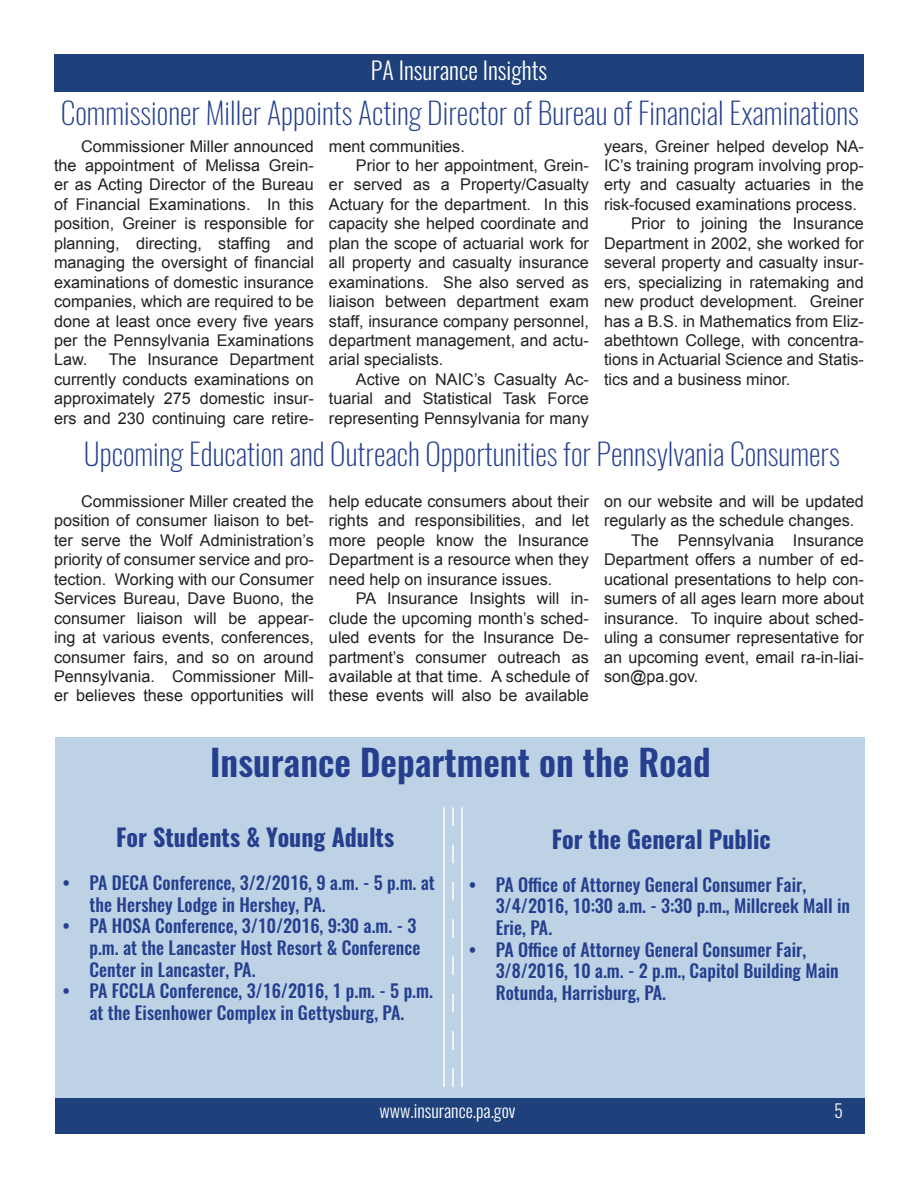
<style>
.page{position:relative;width:918px;height:1188px;background:#fff}
.page>*{position:absolute;margin:0;border:0;box-sizing:border-box;transform-origin:0 0}
.t1{font:600 36px "Oswald";color:#253f8e}
.t2{font:200 30px "Oswald";color:#253f8e}
.t3{font:700 24px "Oswald";color:#253f8e}
.t4{font:300 24px "Oswald";color:#fff}
.t5{font:500 18px/21.6px "Oswald";color:#253f8e}
.t6{font:300 18px "Oswald";color:#fff}
.t7{font:16.2px/19.5px "Arial";color:#231f20;text-align:justify}
</style>
<div class="page">
<div style="left:56px;top:1098px;width:810px;height:36px;background:#1e417b"></div>
<div style="left:54px;top:54px;width:810px;height:38px;background:#1e417b"></div>
<div style="left:56px;top:738px;width:810px;height:52px;background:#bdd2e5"></div>
<div style="left:56px;top:787px;width:810px;height:311px;background:#bdd2e5"></div>
<svg style="left:452px;top:807px;width:2px;height:280px"></svg>
<hr style="left:443px;top:807px;width:2px;height:280px;background:#fff">
<hr style="left:461px;top:807px;width:2px;height:280px;background:#fff">
<p class="t4" style="left:371px;top:54px;width:178px">PA Insurance Insights</p>
<p class="t2" style="left:61px;top:92px;width:800px">Commissioner Miller Appoints Acting Director of Bureau of Financial Examinations</p>
<p class="t7" style="left:54px;top:136px;width:261px;text-indent:27px">Commissioner Miller announced the appointment of Melissa Grein&shy;er as Acting Director of the Bureau of Financial Examinations. In this position, Greiner is responsible for planning, directing, staffing and managing the oversight of financial examinations of domestic insurance companies, which are required to be done at least once every five years per the Pennsylvania Examinations Law.</p>
<p class="t7" style="left:604px;top:136px;width:261px">years, Greiner helped develop NA-IC’s training program involving prop&shy;erty and casualty actuaries in the risk-focused examinations process.</p>
<p class="t7" style="left:604px;top:214px;width:261px;text-indent:27px">Prior to joining the Insurance Department in 2002, she worked for several property and casualty insur&shy;ers, specializing in ratemaking and new product development. Greiner has a B.S. in Mathematics from Eliz&shy;abethtown College, with concentra&shy;tions in Actuarial Science and Statis&shy;tics and a business minor.</p>
<p class="t7" style="left:329px;top:136px;width:137px">ment communities.</p>
<p class="t7" style="left:329px;top:156px;width:261px;text-indent:27px">Prior to her appointment, Grein&shy;er served as a Property/Casualty Actuary for the department. In this capacity she helped coordinate and plan the scope of actuarial work for all property and casualty insurance examinations. She also served as liaison between department exam staff, insurance company personnel, department management, and actu&shy;arial specialists.</p>
<p class="t7" style="left:329px;top:370px;width:261px;text-indent:27px">Active on NAIC’s Casualty Ac&shy;tuarial and Statistical Task Force representing Pennsylvania for many</p>
<p class="t7" style="left:54px;top:350px;width:261px;text-indent:55px">The Insurance Department currently conducts examinations on approximately 275 domestic insur&shy;ers and 230 continuing care retire-</p>
<p class="t2" style="left:84px;top:434px;width:757px">Upcoming Education and Outreach Opportunities for Pennsylvania Consumers</p>
<p class="t7" style="left:54px;top:492px;width:261px;text-indent:27px">Commissioner Miller created the position of consumer liaison to bet&shy;ter serve the Wolf Administration’s priority of consumer service and pro&shy;tection. Working with our Consumer Services Bureau, Dave Buono, the consumer liaison will be appear&shy;ing at various events, conferences, consumer fairs, and so on around Pennsylvania. Commissioner Mill&shy;er believes these opportunities will</p>
<p class="t7" style="left:329px;top:492px;width:261px">help educate consumers about their rights and responsibilities, and let more people know the Insurance Department is a resource when they need help on insurance issues.</p>
<p class="t7" style="left:604px;top:492px;width:261px">on our website and will be updated regularly as the schedule changes.</p>
<p class="t7" style="left:604px;top:531px;width:261px;text-indent:27px">The Pennsylvania Insurance Department offers a number of ed&shy;ucational presentations to help con&shy;sumers of all ages learn more about insurance. To inquire about sched&shy;uling a consumer representative for an upcoming event, email ra-in-liai&shy;son@pa.gov.</p>
<p class="t7" style="left:329px;top:589px;width:261px;text-indent:27px">PA Insurance Insights will in&shy;clude the upcoming month’s sched&shy;uled events for the Insurance De&shy;partment’s consumer outreach as available at that time. A schedule of these events will also be available</p>
<p class="t1" style="left:210px;top:737px;width:502px">Insurance Department on the Road</p>
<p class="t3" style="left:116px;top:821px;width:280px">For Students &amp; Young Adults</p>
<p class="t5" style="left:90px;top:872px;width:347px;text-indent:-27px">• PA DECA Conference, 3/2/2016, 9 a.m. - 5 p.m. at the Hershey Lodge in Hershey, PA.</p>
<p class="t5" style="left:90px;top:916px;width:332px;text-indent:-27px">• PA HOSA Conference, 3/10/2016, 9:30 a.m. - 3 p.m. at the Lancaster Host Resort &amp; Conference<br>Center in Lancaster, PA.</p>
<p class="t5" style="left:63px;top:980px;width:372px;text-align:center">• PA FCCLA Conference, 3/16/2016, 1 p.m. - 5 p.m. at the Eisenhower Complex in Gettysburg, PA.</p>
<p class="t3" style="left:552px;top:822px;width:220px">For the General Public</p>
<p class="t5" style="left:496px;top:874px;width:356px;text-indent:-27px">• PA Office of Attorney General Consumer Fair,<br>3/4/2016, 10:30 a.m. - 3:30 p.m., Millcreek Mall in<br>Erie, PA.</p>
<p class="t5" style="left:496px;top:939px;width:345px;text-indent:-27px">• PA Office of Attorney General Consumer Fair,<br>3/8/2016, 10 a.m. - 2 p.m., Capitol Building Main<br>Rotunda, Harrisburg, PA.</p>
<p class="t6" style="left:380px;top:1098px;width:138px">www.insurance.pa.gov</p>
<p class="t6" style="left:834px;top:1098px;width:10px">5</p>
</div>
